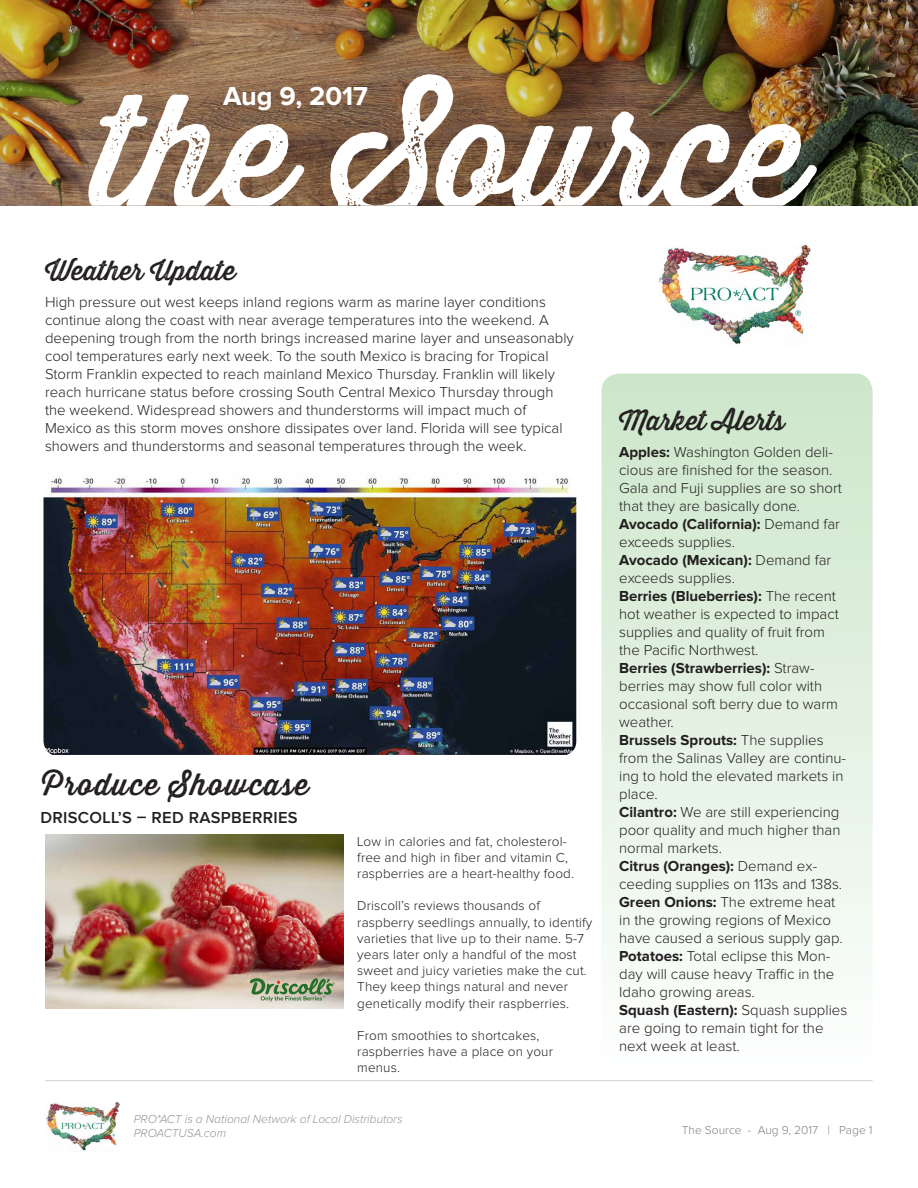
<style>
.page{position:relative;width:918px;height:1188px;background:#fff}
.page>*{position:absolute;margin:0;border:0;box-sizing:border-box;transform-origin:0 0}
.t1{font:30px "Thirsty Rough Reg";letter-spacing:.05em;color:#231f20}
.t2{font:27px "Thirsty Rough Reg One";color:#231f20}
.t3{font:700 27px "Proxima Nova";color:#fff}
.t4{font:600 16.5px "Proxima Nova";letter-spacing:.02em;color:#231f20}
.t5{font:300 15px/18px "Proxima Nova";color:#231f20}
.t6{font:300 13.5px/16.2px "Proxima Nova";letter-spacing:.01em;color:#231f20}
.t7{font:italic 300 12px/14.4px "Proxima Nova";color:#939598}
.t8{font:300 12px "Proxima Nova";color:#808285}
.s1{font-weight:700}
</style>
<div class="page">
<img style="left:46px;top:1102px;width:74px;height:49px">
<hr style="left:45px;top:1080px;width:828px;height:1px;background:#d1d2d4">
<img style="left:0;top:0;width:918px;height:206px">
<svg style="left:88px;top:74px;width:729px;height:132px"></svg>
<img style="left:660px;top:245px;width:151px;height:99px">
<img style="left:44px;top:478px;width:532px;height:277px">
<svg style="left:602px;top:374px;width:271px;height:581px"></svg>
<img style="left:45px;top:835px;width:299px;height:174px">
<svg style="left:250px;top:978px;width:85px;height:24px"></svg>
<h2 class="t3" style="left:223px;top:80px;width:146px">Aug 9, 2017</h2>
<h2 class="t2" style="left:45px;top:251px;width:192px">Weather Update</h2>
<p class="t5" style="left:45px;top:294px;width:530px">High pressure out west keeps inland regions warm as marine layer conditions continue along the coast with near average temperatures into the weekend. A deepening trough from the north brings increased marine layer and unseasonably cool temperatures early next week. To the south Mexico is bracing for Tropical Storm Franklin expected to reach mainland Mexico Thursday. Franklin will likely reach hurricane status before crossing South Central Mexico Thursday through the weekend. Widespread showers and thunderstorms will impact much of Mexico as this storm moves onshore dissipates over land. Florida will see typical showers and thunderstorms and seasonal temperatures through the week.</p>
<h1 class="t1" style="left:42px;top:762px;width:268px">Produce Showcase</h1>
<p class="t4" style="left:40px;top:810px;width:259px">DRISCOLL’S – RED RASPBERRIES</p>
<p class="t6" style="left:357px;top:834px;width:218px">Low in calories and fat, cholesterol&shy;free and high in fiber and vitamin C, raspberries are a heart-healthy food.</p>
<p class="t6" style="left:357px;top:898px;width:237px">Driscoll’s reviews thousands of raspberry seedlings annually, to identify varieties that live up to their name. 5-7 years later only a handful of the most sweet and juicy varieties make the cut.<br>They keep things natural and never genetically modify their raspberries.</p>
<p class="t6" style="left:357px;top:1028px;width:197px">From smoothies to shortcakes, raspberries have a place on your menus.</p>
<p class="t7" style="left:134px;top:1112px;width:270px">PRO*ACT is a National Network of Local Distributors<br>PROACTUSA.com</p>
<h2 class="t2" style="left:619px;top:401px;width:167px">Market Alerts</h2>
<p class="t5" style="left:619px;top:444px;width:230px"><span class="s1">Apples:</span> Washington Golden deli&shy;cious are finished for the season.<br>Gala and Fuji supplies are so short that they are basically done.<br><span class="s1">Avocado (California):</span> Demand far exceeds supplies.<br><span class="s1">Avocado (Mexican):</span> Demand far exceeds supplies.<br><span class="s1">Berries (Blueberries):</span> The recent hot weather is expected to impact supplies and quality of fruit from the Pacific Northwest.<br><span class="s1">Berries (Strawberries):</span> Straw&shy;berries may show full color with occasional soft berry due to warm weather.<br><span class="s1">Brussels Sprouts:</span> The supplies from the Salinas Valley are continu&shy;ing to hold the elevated markets in place.<br><span class="s1">Cilantro:</span> We are still experiencing poor quality and much higher than normal markets.<br><span class="s1">Citrus (Oranges):</span> Demand ex&shy;ceeding supplies on 113s and 138s.<br><span class="s1">Green Onions:</span> The extreme heat in the growing regions of Mexico have caused a serious supply gap.<br><span class="s1">Potatoes:</span> Total eclipse this Mon&shy;day will cause heavy Traffic in the<br>Idaho growing areas.<br><span class="s1">Squash (Eastern):</span> Squash supplies are going to remain tight for the next week at least.</p>
<p class="t8" style="left:682px;top:1124px;width:192px">The Source - Aug 9, 2017 | Page 1</p>
</div>
